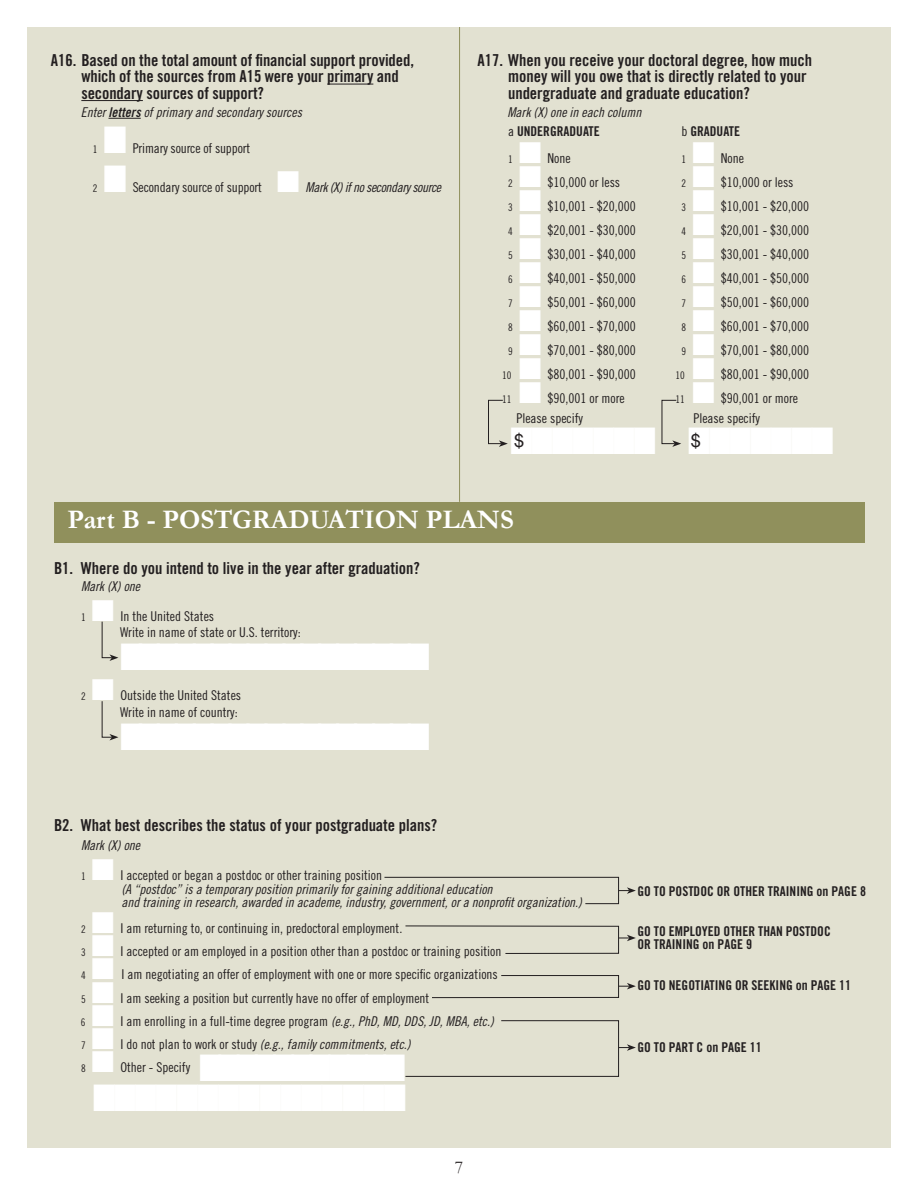
<style>
.page{position:relative;width:918px;height:1188px;background:#fff}
.page>*{position:absolute;margin:0;border:0;box-sizing:border-box;transform-origin:0 0}
.t1{font:38.1px "Zapf Dingbats";color:#fff;scale:.8 1}
.t2{font:38.1px "Zapf Dingbats";color:#fff;scale:.79 1}
.t3{font:700 27px "Garamond";color:#fff}
.t4{font:18px "Helvetica Neue LT Std";color:#231f20}
.t5{font:18px "Garamond";color:#231f20}
.t6{font:16.5px/16.5px "Trade Gothic LT Std Bd Cn 20";color:#231f20}
.t7{font:13.5px/16.5px "Trade Gothic LT Std Cn 18";color:#231f20}
.t8{font:13.5px/13.5px "Trade Gothic LT Std Cn 18 Obl";color:#231f20}
.t9{font:13.5px/13.5px "Trade Gothic LT Std Bd Cn 20";color:#231f20}
.t10{font:13.5px "Trade Gothic LT Std Cn 18 Obl";letter-spacing:-.03em;color:#231f20}
.t11{font:10.5px "Trade Gothic LT Std Cn 18";color:#231f20}
.s1{font-family:"Trade Gothic LT Std Bd Cn 20 Obl"}
.s2{color:#fff}
.s3{font-family:"Trade Gothic LT Std Cn 18"}
.s4{font-family:"Trade Gothic LT Std Cn 18 Obl"}
</style>
<div class="page">
<div style="left:27px;top:27px;width:864px;height:1121px;background:#e2e1d1"></div>
<div style="left:54px;top:502px;width:811px;height:40px;background:#90905c"></div>
<svg style="left:384px;top:877px;width:252px;height:27px"></svg>
<svg style="left:405px;top:1020px;width:231px;height:57px"></svg>
<svg style="left:432px;top:975px;width:204px;height:23px"></svg>
<svg style="left:102px;top:621px;width:16px;height:40px"></svg>
<svg style="left:102px;top:701px;width:16px;height:39px"></svg>
<hr style="left:327px;top:84px;width:46px;height:1px;background:#231f20">
<hr style="left:81px;top:100px;width:62px;height:1px;background:#231f20">
<hr style="left:108px;top:118px;width:33px;height:1px;background:#231f20">
<svg style="left:488px;top:400px;width:20px;height:47px"></svg>
<svg style="left:662px;top:400px;width:19px;height:47px"></svg>
<hr style="left:459px;top:27px;width:1px;height:475px;background:#90905c">
<svg style="left:405px;top:926px;width:231px;height:28px"></svg>
<p class="t6" style="left:81px;top:52px;width:334px;text-indent:-31px">A16. Based on the total amount of financial support provided, which of the sources from A15 were your primary and secondary sources of support?</p>
<p class="t8" style="left:81px;top:106px;width:223px">Enter <span class="s1">letters</span> of primary and secondary sources</p>
<p class="t11" style="left:93px;top:143px;width:6px">1</p>
<p class="t7" style="left:103px;top:140px;width:148px"><span class="s2">■</span> Primary source of support</p>
<p class="t7" style="left:103px;top:179px;width:160px"><span class="s2">■</span> Secondary source of support</p>
<p class="t10" style="left:277px;top:179px;width:166px"><span class="s2">■</span> Mark (X) if no secondary source</p>
<p class="t11" style="left:93px;top:182px;width:6px">2</p>
<p class="t6" style="left:508px;top:52px;width:306px;text-indent:-31px">A17. When you receive your doctoral degree, how much money will you owe that is directly related to your undergraduate and graduate education?</p>
<p class="t8" style="left:507px;top:106px;width:136px">Mark (X) one in each column</p>
<p class="t9" style="left:508px;top:125px;width:93px"><span class="s3">a</span> UNDERGRADUATE</p>
<p class="t9" style="left:681px;top:125px;width:60px"><span class="s3">b</span> GRADUATE</p>
<p class="t11" style="left:508px;top:153px;width:6px">1</p>
<p class="t7" style="left:519px;top:150px;width:54px"><span class="s2">■</span> None</p>
<p class="t7" style="left:692px;top:150px;width:54px"><span class="s2">■</span> None</p>
<p class="t11" style="left:681px;top:153px;width:6px">1</p>
<p class="t7" style="left:519px;top:174px;width:103px"><span class="s2">■</span> $10,000 or less</p>
<p class="t11" style="left:508px;top:177px;width:6px">2</p>
<p class="t7" style="left:519px;top:198px;width:119px"><span class="s2">■</span> $10,001 - $20,000</p>
<p class="t11" style="left:508px;top:201px;width:6px">3</p>
<p class="t7" style="left:519px;top:222px;width:119px"><span class="s2">■</span> $20,001 - $30,000</p>
<p class="t11" style="left:508px;top:225px;width:6px">4</p>
<p class="t7" style="left:519px;top:246px;width:119px"><span class="s2">■</span> $30,001 - $40,000</p>
<p class="t11" style="left:508px;top:249px;width:6px">5</p>
<p class="t7" style="left:519px;top:270px;width:119px"><span class="s2">■</span> $40,001 - $50,000</p>
<p class="t11" style="left:508px;top:273px;width:6px">6</p>
<p class="t7" style="left:519px;top:294px;width:119px"><span class="s2">■</span> $50,001 - $60,000</p>
<p class="t11" style="left:508px;top:297px;width:6px">7</p>
<p class="t7" style="left:519px;top:318px;width:119px"><span class="s2">■</span> $60,001 - $70,000</p>
<p class="t11" style="left:508px;top:321px;width:6px">8</p>
<p class="t7" style="left:519px;top:342px;width:119px"><span class="s2">■</span> $70,001 - $80,000</p>
<p class="t11" style="left:508px;top:345px;width:6px">9</p>
<p class="t7" style="left:519px;top:366px;width:119px"><span class="s2">■</span> $80,001 - $90,000</p>
<p class="t11" style="left:502px;top:369px;width:11px">10</p>
<p class="t7" style="left:519px;top:390px;width:108px"><span class="s2">■</span> $90,001 or more</p>
<p class="t11" style="left:502px;top:393px;width:11px">11</p>
<p class="t7" style="left:692px;top:174px;width:103px"><span class="s2">■</span> $10,000 or less</p>
<p class="t11" style="left:681px;top:177px;width:6px">2</p>
<p class="t7" style="left:692px;top:198px;width:119px"><span class="s2">■</span> $10,001 - $20,000</p>
<p class="t11" style="left:681px;top:201px;width:6px">3</p>
<p class="t7" style="left:692px;top:222px;width:119px"><span class="s2">■</span> $20,001 - $30,000</p>
<p class="t11" style="left:681px;top:225px;width:6px">4</p>
<p class="t7" style="left:692px;top:246px;width:119px"><span class="s2">■</span> $30,001 - $40,000</p>
<p class="t11" style="left:681px;top:249px;width:6px">5</p>
<p class="t7" style="left:692px;top:270px;width:119px"><span class="s2">■</span> $40,001 - $50,000</p>
<p class="t11" style="left:681px;top:273px;width:6px">6</p>
<p class="t7" style="left:692px;top:294px;width:119px"><span class="s2">■</span> $50,001 - $60,000</p>
<p class="t11" style="left:681px;top:297px;width:6px">7</p>
<p class="t7" style="left:692px;top:318px;width:119px"><span class="s2">■</span> $60,001 - $70,000</p>
<p class="t11" style="left:681px;top:321px;width:6px">8</p>
<p class="t7" style="left:692px;top:342px;width:119px"><span class="s2">■</span> $70,001 - $80,000</p>
<p class="t11" style="left:681px;top:345px;width:6px">9</p>
<p class="t7" style="left:692px;top:366px;width:119px"><span class="s2">■</span> $80,001 - $90,000</p>
<p class="t11" style="left:675px;top:369px;width:11px">10</p>
<p class="t7" style="left:692px;top:390px;width:108px"><span class="s2">■</span> $90,001 or more</p>
<p class="t11" style="left:675px;top:393px;width:11px">11</p>
<p class="t7" style="left:516px;top:410px;width:68px">Please specify</p>
<p class="t7" style="left:693px;top:410px;width:68px">Please specify</p>
<h1 class="t2" style="left:510px;top:423px;width:186px">■■■■■■■</h1>
<h3 class="t4" style="left:514px;top:430px;width:12px">$</h3>
<h1 class="t2" style="left:688px;top:423px;width:186px">■■■■■■■</h1>
<h3 class="t4" style="left:691px;top:430px;width:12px">$</h3>
<h2 class="t3" style="left:68px;top:502px;width:448px">Part B - POSTGRADUATION PLANS</h2>
<p class="t6" style="left:54px;top:560px;width:367px">B1. Where do you intend to live in the year after graduation?</p>
<p class="t8" style="left:81px;top:580px;width:61px">Mark (X) one</p>
<p class="t11" style="left:81px;top:611px;width:6px">1</p>
<p class="t7" style="left:120px;top:608px;width:182px;text-indent:-28px"><span class="s2">■</span> In the United States<br>Write in name of state or U.S. territory:</p>
<h1 class="t1" style="left:120px;top:639px;width:389px">■■■■■■■■■■■■■■■■■</h1>
<p class="t7" style="left:92px;top:687px;width:151px;text-align:right"><span class="s2">■</span> Outside the United States<br>Write in name of country:</p>
<h1 class="t1" style="left:120px;top:719px;width:389px">■■■■■■■■■■■■■■■■■</h1>
<p class="t11" style="left:81px;top:690px;width:6px">2</p>
<p class="t6" style="left:54px;top:817px;width:385px">B2. What best describes the status of your postgraduate plans?</p>
<p class="t8" style="left:81px;top:839px;width:61px">Mark (X) one</p>
<p class="t11" style="left:81px;top:870px;width:6px">1</p>
<p class="t7" style="left:92px;top:867px;width:292px"><span class="s2">■</span> I accepted or began a postdoc or other training position</p>
<p class="t8" style="left:122px;top:883px;width:462px">(A “postdoc” is a temporary position primarily for gaining additional education<br>and training in research, awarded in academe, industry, government, or a nonprofit organization.)</p>
<p class="t7" style="left:92px;top:920px;width:312px"><span class="s2">■</span> I am returning to, or continuing in, predoctoral employment.</p>
<p class="t11" style="left:81px;top:923px;width:6px">2</p>
<p class="t7" style="left:92px;top:943px;width:411px"><span class="s2">■</span> I accepted or am employed in a position other than a postdoc or training position</p>
<p class="t11" style="left:81px;top:946px;width:6px">3</p>
<p class="t7" style="left:92px;top:966px;width:408px"><span class="s2">■</span> I am negotiating an offer of employment with one or more specific organizations</p>
<p class="t11" style="left:81px;top:969px;width:6px">4</p>
<p class="t7" style="left:92px;top:989px;width:339px"><span class="s2">■</span> I am seeking a position but currently have no offer of employment</p>
<p class="t11" style="left:81px;top:993px;width:6px">5</p>
<p class="t7" style="left:92px;top:1013px;width:404px"><span class="s2">■</span> I am enrolling in a full-time degree program <span class="s4">(e.g., PhD, MD, DDS, JD, MBA, etc.)</span></p>
<p class="t11" style="left:81px;top:1016px;width:6px">6</p>
<p class="t8" style="left:92px;top:1038px;width:321px"><span class="s2">■</span> <span class="s3">I do not plan to work or study</span> (e.g., family commitments, etc.)</p>
<p class="t11" style="left:81px;top:1039px;width:6px">7</p>
<p class="t7" style="left:92px;top:1059px;width:100px"><span class="s2">■</span> Other - Specify</p>
<h1 class="t1" style="left:199px;top:1050px;width:260px">■■■■■■■■■■■</h1>
<h1 class="t1" style="left:93px;top:1080px;width:394px">■■■■■■■■■■■■■■■</h1>
<p class="t11" style="left:81px;top:1062px;width:6px">8</p>
<h3 class="t5" style="left:455px;top:1155px;width:10px">7</h3>
<p class="t9" style="left:637px;top:884px;width:230px">GO TO POSTDOC OR OTHER TRAINING on PAGE 8</p>
<p class="t9" style="left:637px;top:924px;width:195px">GO TO EMPLOYED OTHER THAN POSTDOC<br>OR TRAINING on PAGE 9</p>
<p class="t9" style="left:637px;top:978px;width:215px">GO TO NEGOTIATING OR SEEKING on PAGE 11</p>
<p class="t9" style="left:637px;top:1040px;width:126px">GO TO PART C on PAGE 11</p>
</div>
